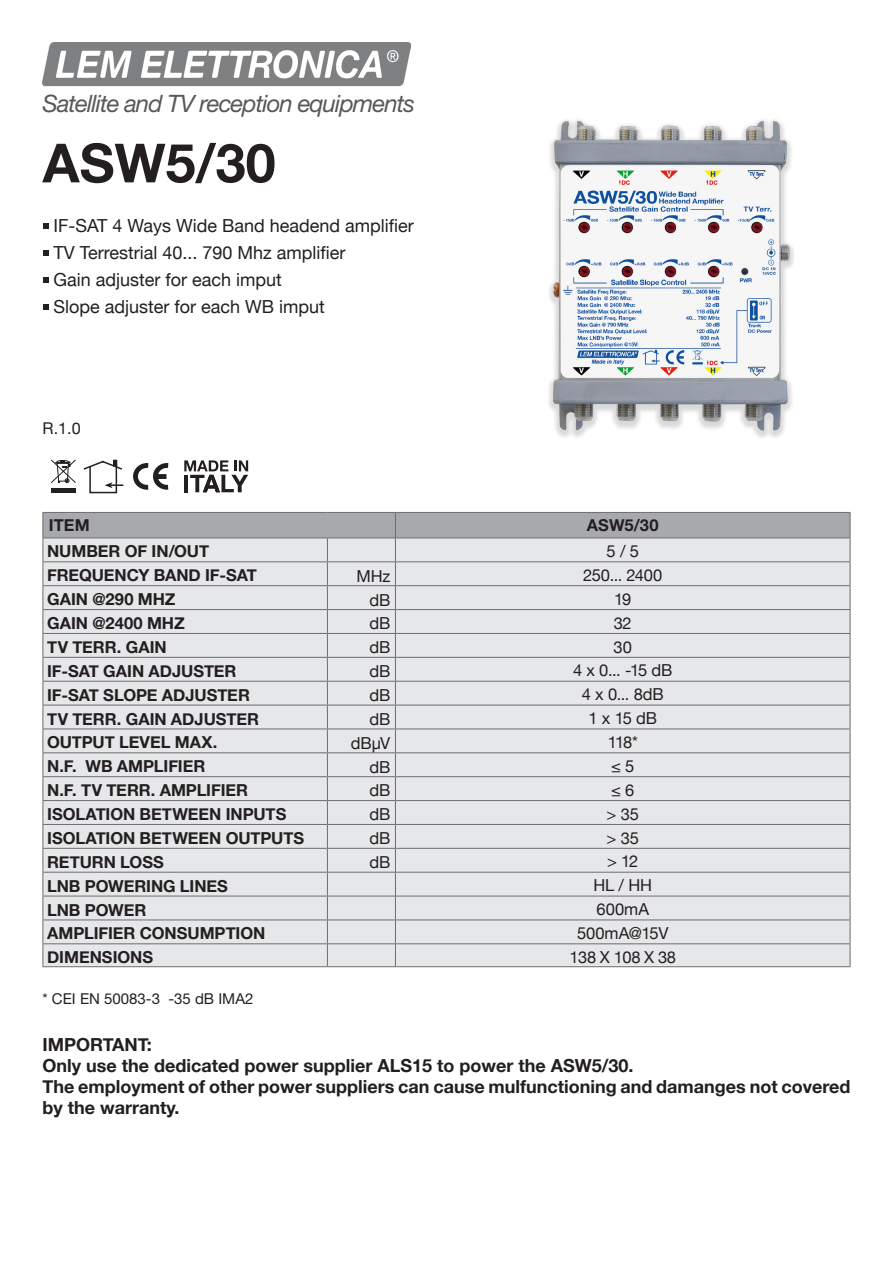
<style>
.page{position:relative;width:893px;height:1263px;background:#fff}
.page>*{position:absolute;margin:0;border:0;box-sizing:border-box;transform-origin:0 0}
.t1{font:700 54px "Helvetica Neue";color:#231f20}
.t2{font:italic 24px "Helvetica Neue LT Std";letter-spacing:-.04em;color:#57585a}
.t3{font:700 18px/21px "Helvetica Neue";color:#231f20}
.t4{font:18px "Helvetica Neue";color:#231f20}
.Grassetto_Tabelle_EN{font:700 16.5px "Helvetica Neue";letter-spacing:-.005em;color:#231f20}
.t5{font:16.5px "Helvetica Neue";letter-spacing:-.01em;color:#231f20}
.t6{font:700 16.5px "Helvetica Neue LT Std";color:#231f20}
.t7{font:16.2px "Helvetica Neue";color:#231f20}
.t8{font:15px "Helvetica Neue LT Std";color:#231f20}
</style>
<div class="page">
<svg style="left:133px;top:463px;width:36px;height:27px"></svg>
<svg style="left:83px;top:459px;width:41px;height:35px"></svg>
<div style="left:51px;top:488px;width:25px;height:5px;background:#231f20"></div>
<svg style="left:51px;top:459px;width:25px;height:24px"></svg>
<svg style="left:184px;top:460px;width:64px;height:32px"></svg>
<svg style="left:43px;top:223px;width:5px;height:6px"></svg>
<svg style="left:43px;top:250px;width:5px;height:6px"></svg>
<svg style="left:43px;top:277px;width:5px;height:6px"></svg>
<svg style="left:43px;top:304px;width:5px;height:6px"></svg>
<svg style="left:43px;top:512px;width:808px;height:454px;background:#dddee0"></svg>
<hr style="left:43px;top:966px;width:284px;height:1px;background:#6c6d70">
<hr style="left:327px;top:966px;width:68px;height:1px;background:#6c6d70">
<hr style="left:395px;top:966px;width:455px;height:1px;background:#6c6d70">
<img style="left:43px;top:43px;width:367px;height:44px">
<img style="left:548px;top:119px;width:246px;height:319px">
<p class="t2" style="left:43px;top:89px;width:374px">Satellite and TV reception equipments</p>
<p class="t1" style="left:43px;top:121px;width:235px">ASW5/30</p>
<p class="t4" style="left:53px;top:212px;width:362px">IF-SAT 4 Ways Wide Band headend amplifier</p>
<p class="t4" style="left:53px;top:239px;width:294px">TV Terrestrial 40... 790 Mhz amplifier</p>
<p class="t4" style="left:53px;top:266px;width:230px">Gain adjuster for each imput</p>
<p class="t4" style="left:53px;top:293px;width:273px">Slope adjuster for each WB imput</p>
<p class="t7" style="left:43px;top:417px;width:40px">R.1.0</p>
<p class="t6" style="left:49px;top:515px;width:42px">ITEM</p>
<p class="t6" style="left:587px;top:515px;width:73px">ASW5/30</p>
<p class="Grassetto_Tabelle_EN" style="left:47px;top:539px;width:164px">NUMBER OF IN/OUT</p>
<p class="t5" style="left:607px;top:539px;width:34px">5 / 5</p>
<p class="Grassetto_Tabelle_EN" style="left:47px;top:562px;width:211px">FREQUENCY BAND IF-SAT</p>
<p class="t5" style="left:357px;top:564px;width:35px">MHz</p>
<p class="t5" style="left:583px;top:563px;width:81px">250... 2400</p>
<p class="Grassetto_Tabelle_EN" style="left:47px;top:586px;width:130px">GAIN @290 MHZ</p>
<p class="t5" style="left:369px;top:588px;width:22px">dB</p>
<p class="t5" style="left:614px;top:587px;width:19px">19</p>
<p class="Grassetto_Tabelle_EN" style="left:47px;top:610px;width:139px">GAIN @2400 MHZ</p>
<p class="t5" style="left:369px;top:612px;width:22px">dB</p>
<p class="t5" style="left:614px;top:611px;width:20px">32</p>
<p class="Grassetto_Tabelle_EN" style="left:47px;top:634px;width:121px">TV TERR. GAIN</p>
<p class="t5" style="left:369px;top:635px;width:22px">dB</p>
<p class="t5" style="left:614px;top:635px;width:20px">30</p>
<p class="Grassetto_Tabelle_EN" style="left:47px;top:658px;width:191px">IF-SAT GAIN ADJUSTER</p>
<p class="t5" style="left:369px;top:659px;width:22px">dB</p>
<p class="t5" style="left:573px;top:659px;width:101px">4 x 0... -15 dB</p>
<p class="Grassetto_Tabelle_EN" style="left:47px;top:682px;width:204px">IF-SAT SLOPE ADJUSTER</p>
<p class="t5" style="left:369px;top:683px;width:22px">dB</p>
<p class="t5" style="left:582px;top:682px;width:84px">4 x 0... 8dB</p>
<p class="Grassetto_Tabelle_EN" style="left:47px;top:706px;width:213px">TV TERR. GAIN ADJUSTER</p>
<p class="t5" style="left:369px;top:707px;width:22px">dB</p>
<p class="t5" style="left:588px;top:706px;width:70px">1 x 15 dB</p>
<p class="Grassetto_Tabelle_EN" style="left:47px;top:730px;width:172px">OUTPUT LEVEL MAX.</p>
<p class="t5" style="left:351px;top:731px;width:41px">dBµV</p>
<p class="t5" style="left:608px;top:730px;width:32px">118*</p>
<p class="Grassetto_Tabelle_EN" style="left:47px;top:753px;width:160px">N.F. WB AMPLIFIER</p>
<p class="t5" style="left:369px;top:755px;width:22px">dB</p>
<p class="t5" style="left:611px;top:754px;width:25px">≤ 5</p>
<p class="Grassetto_Tabelle_EN" style="left:47px;top:777px;width:202px">N.F. TV TERR. AMPLIFIER</p>
<p class="t5" style="left:369px;top:779px;width:22px">dB</p>
<p class="t5" style="left:611px;top:778px;width:25px">≤ 6</p>
<p class="Grassetto_Tabelle_EN" style="left:47px;top:801px;width:241px">ISOLATION BETWEEN INPUTS</p>
<p class="t5" style="left:369px;top:802px;width:22px">dB</p>
<p class="t5" style="left:607px;top:802px;width:34px">&gt; 35</p>
<p class="Grassetto_Tabelle_EN" style="left:47px;top:825px;width:258px">ISOLATION BETWEEN OUTPUTS</p>
<p class="t5" style="left:369px;top:826px;width:22px">dB</p>
<p class="t5" style="left:607px;top:826px;width:34px">&gt; 35</p>
<p class="Grassetto_Tabelle_EN" style="left:47px;top:849px;width:118px">RETURN LOSS</p>
<p class="t5" style="left:369px;top:850px;width:22px">dB</p>
<p class="t5" style="left:607px;top:850px;width:33px">&gt; 12</p>
<p class="Grassetto_Tabelle_EN" style="left:47px;top:873px;width:182px">LNB POWERING LINES</p>
<p class="t5" style="left:593px;top:873px;width:60px">HL / HH</p>
<p class="Grassetto_Tabelle_EN" style="left:47px;top:897px;width:101px">LNB POWER</p>
<p class="t5" style="left:596px;top:897px;width:54px">600mA</p>
<p class="Grassetto_Tabelle_EN" style="left:47px;top:920px;width:220px">AMPLIFIER CONSUMPTION</p>
<p class="t5" style="left:577px;top:921px;width:93px">500mA@15V</p>
<p class="Grassetto_Tabelle_EN" style="left:47px;top:944px;width:108px">DIMENSIONS</p>
<p class="t5" style="left:569px;top:945px;width:108px">138 X 108 X 38</p>
<p class="t8" style="left:43px;top:990px;width:212px">* CEI EN 50083-3 -35 dB IMA2</p>
<p class="t3" style="left:43px;top:1034px;width:111px">IMPORTANT:</p>
<p class="t3" style="left:43px;top:1055px;width:593px">Only use the dedicated power supplier ALS15 to power the ASW5/30.</p>
<p class="t3" style="left:43px;top:1076px;width:809px">The employment of other power suppliers can cause mulfunctioning and damanges not covered by the warranty.</p>
</div>
